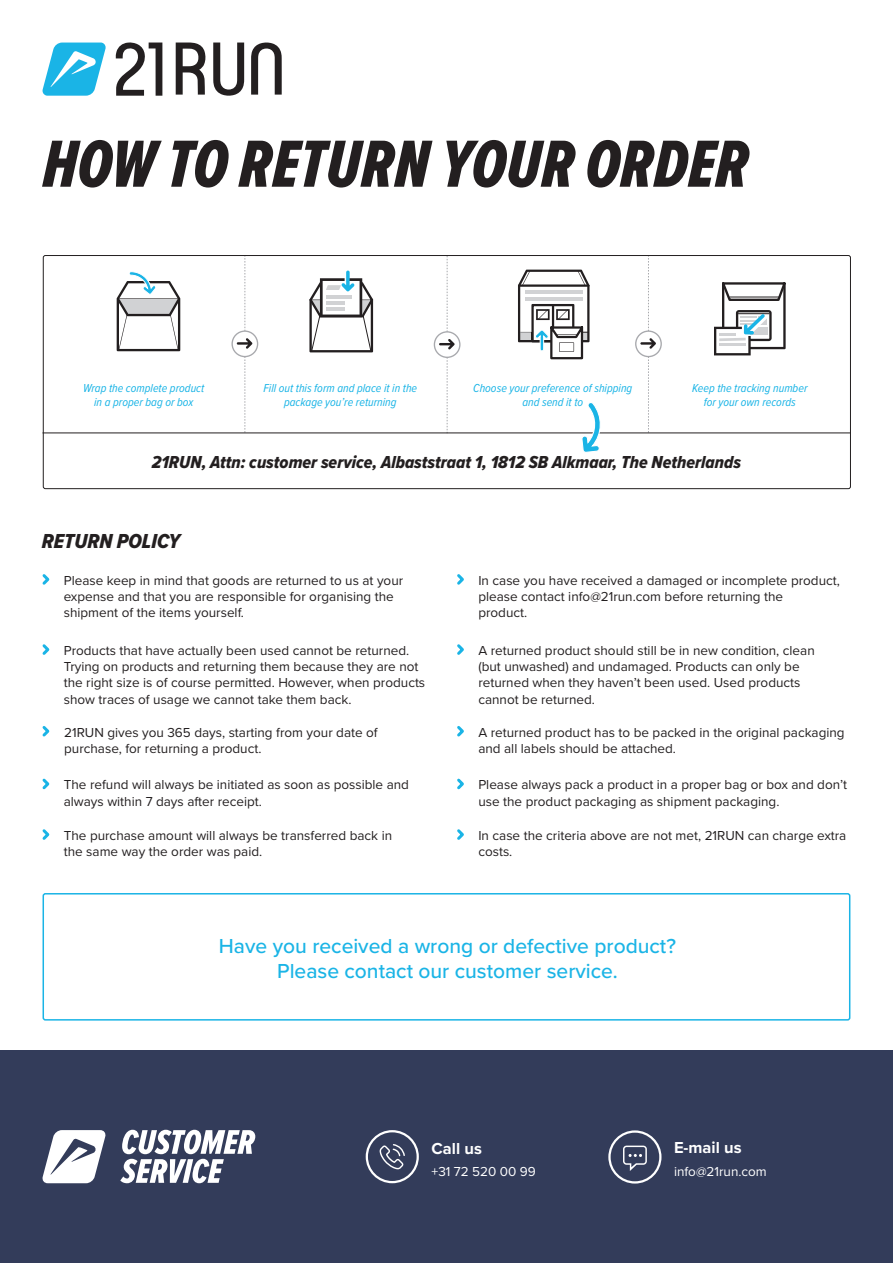
<style>
.page{position:relative;width:893px;height:1263px;background:#fff}
.page>*{position:absolute;margin:0;border:0;box-sizing:border-box;transform-origin:0 0}
.t1{font:69px "Proxima Nova Ex Cn Extrabld It";color:#231f20}
.t2{font:500 21px/25.2px "Proxima Nova";color:#1ab4e6;text-align:center}
.t3{font:21px "Proxima Nova Cond Extrabld It";color:#231f20}
.t4{font:18px "Proxima Nova Cond Extrabld It";color:#231f20}
.t5{font:700 16.5px "Proxima Nova";color:#fff}
.t6{font:13.5px/16.2px "Proxima Nova";color:#231f20}
.t7{font:13.5px "Proxima Nova";color:#fff}
.t8{font:italic 12px/14.4px "Proxima Nova Cond";color:#1ab4e6;text-align:center}
</style>
<div class="page">
<div style="left:0;top:1050px;width:893px;height:213px;background:#333c5a"></div>
<svg style="left:309px;top:271px;width:64px;height:81px"></svg>
<svg style="left:117px;top:271px;width:63px;height:80px"></svg>
<svg style="left:518px;top:270px;width:71px;height:90px"></svg>
<svg style="left:714px;top:282px;width:72px;height:73px"></svg>
<svg style="left:231px;top:258px;width:27px;height:174px"></svg>
<svg style="left:434px;top:257px;width:26px;height:175px"></svg>
<svg style="left:635px;top:258px;width:27px;height:174px"></svg>
<div style="left:43px;top:255px;width:808px;height:234px;border:1px solid #231f20;border-radius:2px"></div>
<hr style="left:43px;top:432px;width:807px;height:1px;background:#231f20">
<div style="left:43px;top:893px;width:807px;height:127px;border:2px solid #1ab4e6;border-radius:2px"></div>
<svg style="left:366px;top:1130px;width:53px;height:53px"></svg>
<svg style="left:608px;top:1130px;width:53px;height:53px"></svg>
<svg style="left:120px;top:1130px;width:135px;height:53px"></svg>
<svg style="left:42px;top:726px;width:8px;height:11px"></svg>
<svg style="left:457px;top:726px;width:7px;height:11px"></svg>
<svg style="left:42px;top:778px;width:8px;height:12px"></svg>
<svg style="left:457px;top:778px;width:7px;height:12px"></svg>
<svg style="left:42px;top:829px;width:8px;height:11px"></svg>
<svg style="left:457px;top:829px;width:7px;height:11px"></svg>
<svg style="left:457px;top:574px;width:7px;height:11px"></svg>
<svg style="left:42px;top:574px;width:8px;height:11px"></svg>
<svg style="left:457px;top:644px;width:7px;height:11px"></svg>
<svg style="left:42px;top:644px;width:8px;height:11px"></svg>
<svg style="left:581px;top:403px;width:22px;height:50px"></svg>
<svg style="left:42px;top:1130px;width:64px;height:53px"></svg>
<svg style="left:176px;top:43px;width:30px;height:52px"></svg>
<svg style="left:213px;top:43px;width:31px;height:53px"></svg>
<svg style="left:251px;top:42px;width:31px;height:53px"></svg>
<svg style="left:116px;top:42px;width:46px;height:54px"></svg>
<svg style="left:42px;top:42px;width:64px;height:54px"></svg>
<h1 class="t1" style="left:43px;top:114px;width:708px">HOW TO RETURN YOUR ORDER</h1>
<p class="t8" style="left:83px;top:380px;width:123px">Wrap the complete product in a proper bag or box</p>
<p class="t8" style="left:264px;top:380px;width:155px">Fill out this form and place it in the package you’re returning</p>
<p class="t8" style="left:473px;top:380px;width:161px">Choose your preference of shipping and send it to</p>
<p class="t8" style="left:692px;top:380px;width:117px">Keep the tracking number for your own records</p>
<h3 class="t4" style="left:152px;top:449px;width:591px">21RUN, Attn: customer service, Albaststraat 1, 1812 SB Alkmaar, The Netherlands</h3>
<h2 class="t3" style="left:42px;top:526px;width:140px">RETURN POLICY</h2>
<p class="t6" style="left:64px;top:571px;width:341px">Please keep in mind that goods are returned to us at your expense and that you are responsible for organising the shipment of the items yourself.</p>
<p class="t6" style="left:64px;top:642px;width:363px">Products that have actually been used cannot be returned.<br>Trying on products and returning them because they are not the right size is of course permitted. However, when products show traces of usage we cannot take them back.</p>
<p class="t6" style="left:478px;top:571px;width:363px">In case you have received a damaged or incomplete product, please contact info@21run.com before returning the<br>product.</p>
<p class="t6" style="left:478px;top:642px;width:338px">A returned product should still be in new condition, clean (but unwashed) and undamaged. Products can only be returned when they haven’t been used. Used products cannot be returned.</p>
<p class="t6" style="left:64px;top:723px;width:315px">21RUN gives you 365 days, starting from your date of purchase, for returning a product.</p>
<p class="t6" style="left:478px;top:723px;width:368px">A returned product has to be packed in the original packaging and all labels should be attached.</p>
<p class="t6" style="left:64px;top:776px;width:347px">The refund will always be initiated as soon as possible and always within 7 days after receipt.</p>
<p class="t6" style="left:478px;top:776px;width:370px">Please always pack a product in a proper bag or box and don’t use the product packaging as shipment packaging.</p>
<p class="t6" style="left:64px;top:827px;width:330px">The purchase amount will always be transferred back in the same way the order was paid.</p>
<p class="t6" style="left:478px;top:827px;width:370px">In case the criteria above are not met, 21RUN can charge extra costs.</p>
<h2 class="t2" style="left:219px;top:932px;width:459px">Have you received a wrong or defective product?<br>Please contact our customer service.</h2>
<p class="t5" style="left:432px;top:1136px;width:52px">Call us</p>
<p class="t7" style="left:432px;top:1161px;width:106px">+31 72 520 00 99</p>
<p class="t5" style="left:674px;top:1135px;width:69px">E-mail us</p>
<p class="t7" style="left:674px;top:1161px;width:94px">info@21run.com</p>
</div>
